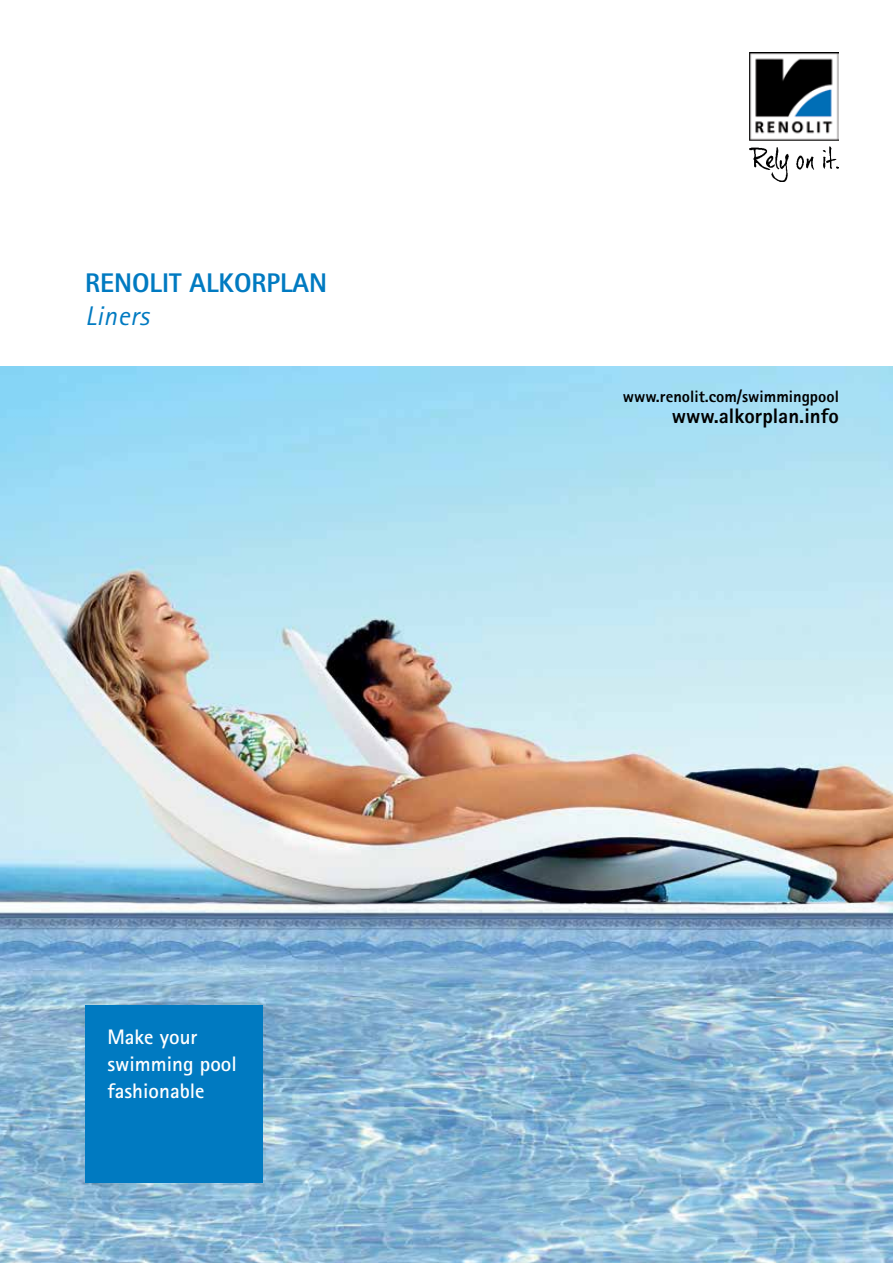
<style>
.page{position:relative;width:893px;height:1263px;background:#fff}
.page>*{position:absolute;margin:0;border:0;box-sizing:border-box;transform-origin:0 0}
.t1{font:800 27px "Rotis Sans Serif";color:#007ac1}
.t2{font:italic 27px "Rotis Sans Serif";letter-spacing:.02em;color:#007ac1}
.t3{font:700 21px/27px "Rotis Sans Serif";color:#fff}
.t4{font:800 21px "Rotis Sans Serif";color:#000}
.t5{font:800 16.5px "Rotis Sans Serif";color:#000}
</style>
<div class="page">
<img style="left:750px;top:52px;width:89px;height:88px">
<img style="left:750px;top:146px;width:89px;height:35px">
<img style="left:0;top:366px;width:893px;height:897px">
<div style="left:85px;top:1005px;width:177px;height:177px;background:#007ac1"></div>
<p class="t1" style="left:85px;top:266px;width:244px">RENOLIT ALKORPLAN</p>
<p class="t2" style="left:85px;top:300px;width:66px">Liners</p>
<p class="t3" style="left:107px;top:1023px;width:131px">Make your swimming pool fashionable</p>
<p class="t5" style="left:623px;top:386px;width:217px">www.renolit.com/swimmingpool</p>
<p class="t4" style="left:672px;top:402px;width:169px">www.alkorplan.info</p>
</div>
